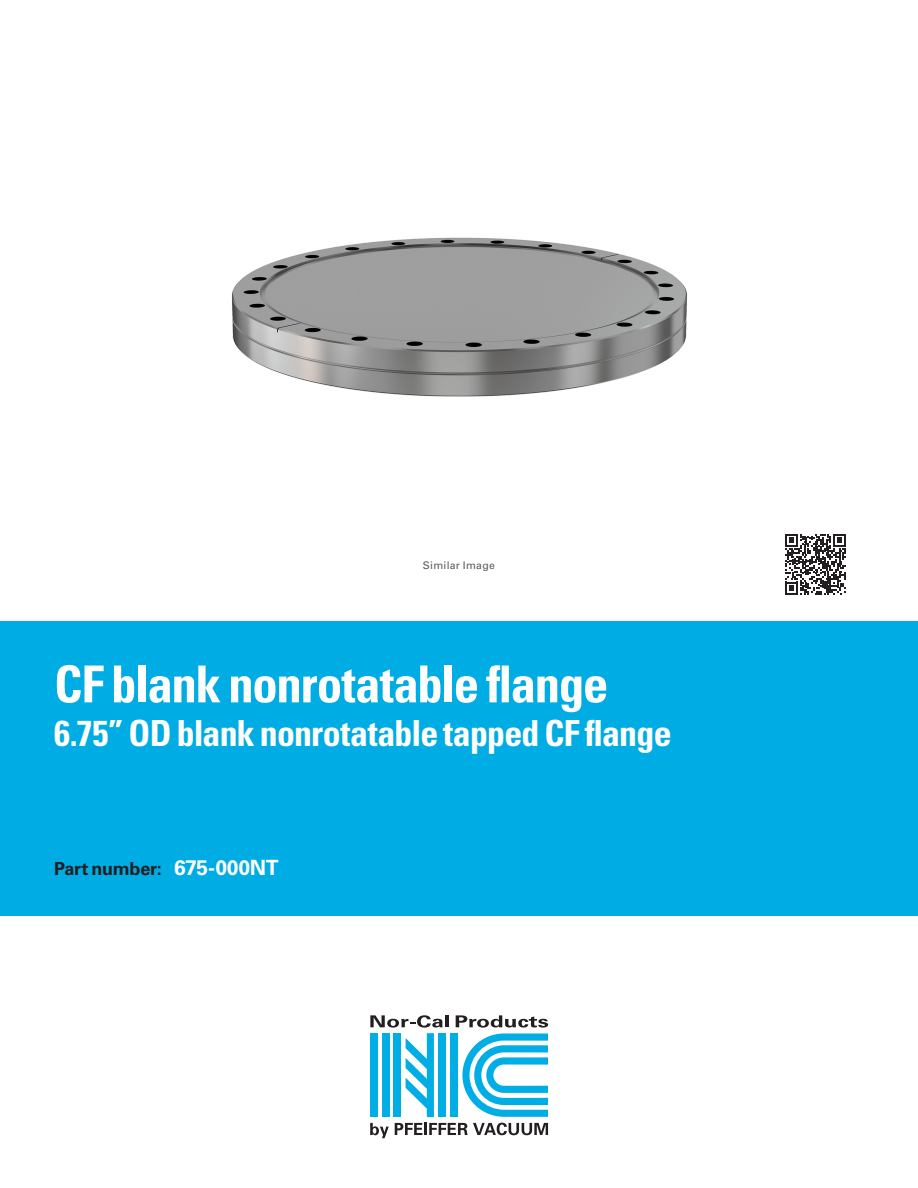
<style>
.page{position:relative;width:918px;height:1188px;background:#fff}
.page>*{position:absolute;margin:0;border:0;box-sizing:border-box;transform-origin:0 0}
.Cover_Page_-__Produc{font:700 condensed 51px "Univers LT Std";letter-spacing:-.025em;color:#fff}
.Cover_Page_-__Produc-2{font:700 condensed 36px "Univers LT Std";letter-spacing:-.025em;color:#fff}
.Column_C_-_Part_numb{font:700 21px "Univers LT Std";letter-spacing:-.015em;color:#fff}
.Part_number_-_Black{font:700 18px "Univers LT Std";letter-spacing:-.015em;color:#231f20}
.fine_Grey_print_7_pt{font:10.5px "Univers LT Std";letter-spacing:.025em;color:#58595b}
</style>
<div class="page">
<div style="left:0;top:621px;width:918px;height:295px;background:#00ace4"></div>
<div style="left:439px;top:1033px;width:7px;height:84px;background:#00ade5"></div>
<div style="left:450px;top:1033px;width:8px;height:84px;background:#00ade5"></div>
<svg style="left:370px;top:1123px;width:19px;height:15px"></svg>
<svg style="left:395px;top:1123px;width:153px;height:12px"></svg>
<svg style="left:370px;top:1015px;width:73px;height:102px"></svg>
<hr style="left:445px;top:1015px;width:4px;height:12px;background:#231f20">
<svg style="left:456px;top:1015px;width:92px;height:102px"></svg>
<img style="left:232px;top:237px;width:455px;height:160px">
<svg style="left:785px;top:534px;width:61px;height:61px"></svg>
<p class="fine_Grey_print_7_pt" style="left:423px;top:559px;width:74px">Similar Image</p>
<p class="Cover_Page_-__Produc" style="left:54px;top:653px;width:556px">CF blank nonrotatable flange</p>
<p class="Cover_Page_-__Produc-2" style="left:54px;top:711px;width:619px">6.75” OD blank nonrotatable tapped CF flange</p>
<p class="Part_number_-_Black" style="left:54px;top:858px;width:109px">Part number:</p>
<p class="Column_C_-_Part_numb" style="left:174px;top:855px;width:106px">675-000NT</p>
</div>
